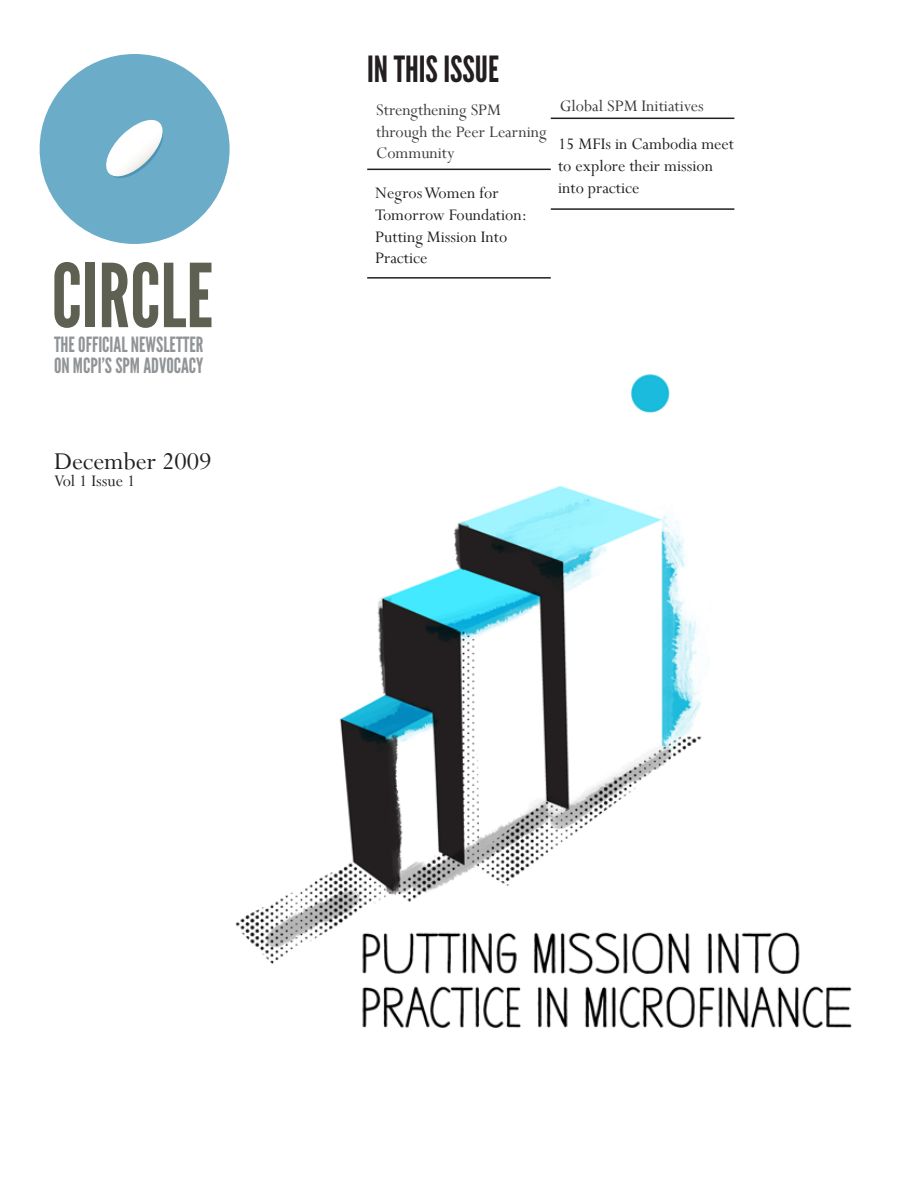
<style>
.page{position:relative;width:918px;height:1188px;background:#fff}
.page>*{position:absolute;margin:0;border:0;box-sizing:border-box;transform-origin:0 0}
.t1{font:36px "League Gothic";color:#231f20}
.t2{font:27px "Perpetua";color:#231f20}
.t3{font:21px/21px "League Gothic";color:#919496}
.t4{font:18px/21.6px "Perpetua";color:#231f20}
.t5{font:18px/21.6px "Perpetua";color:#3c3b3c}
</style>
<div class="page">
<img style="left:39px;top:54px;width:813px;height:974px">
<div style="left:40px;top:54px;width:190px;height:190px;background:#6badc9;border-radius:50%"></div>
<svg style="left:106px;top:120px;width:57px;height:58px"></svg>
<svg style="left:54px;top:262px;width:26px;height:66px"></svg>
<div style="left:85px;top:263px;width:10px;height:64px;background:#5e6152"></div>
<svg style="left:102px;top:262px;width:56px;height:66px"></svg>
<svg style="left:164px;top:263px;width:47px;height:64px"></svg>
<hr style="left:367px;top:169px;width:184px;height:1px;background:#231f20">
<hr style="left:551px;top:118px;width:183px;height:1px;background:#231f20">
<hr style="left:551px;top:208px;width:183px;height:2px;background:#231f20">
<hr style="left:367px;top:277px;width:184px;height:2px;background:#231f20">
<p class="t3" style="left:54px;top:335px;width:151px">THE OFFICIAL NEWSLETTER<br>ON MCPI’S SPM ADVOCACY</p>
<h2 class="t2" style="left:54px;top:444px;width:159px">December 2009</h2>
<p class="t4" style="left:54px;top:470px;width:83px">Vol 1 Issue 1</p>
<h1 class="t1" style="left:367px;top:48px;width:133px">IN THIS ISSUE</h1>
<p class="t5" style="left:376px;top:99px;width:172px">Strengthening SPM through the Peer Learning<br>Community</p>
<p class="t4" style="left:375px;top:182px;width:153px">Negros Women for<br>Tomorrow Foundation:<br>Putting Mission Into<br>Practice</p>
<p class="t5" style="left:560px;top:94px;width:146px">Global SPM Initiatives</p>
<p class="t4" style="left:558px;top:133px;width:178px">15 MFIs in Cambodia meet to explore their mission into practice</p>
</div>
